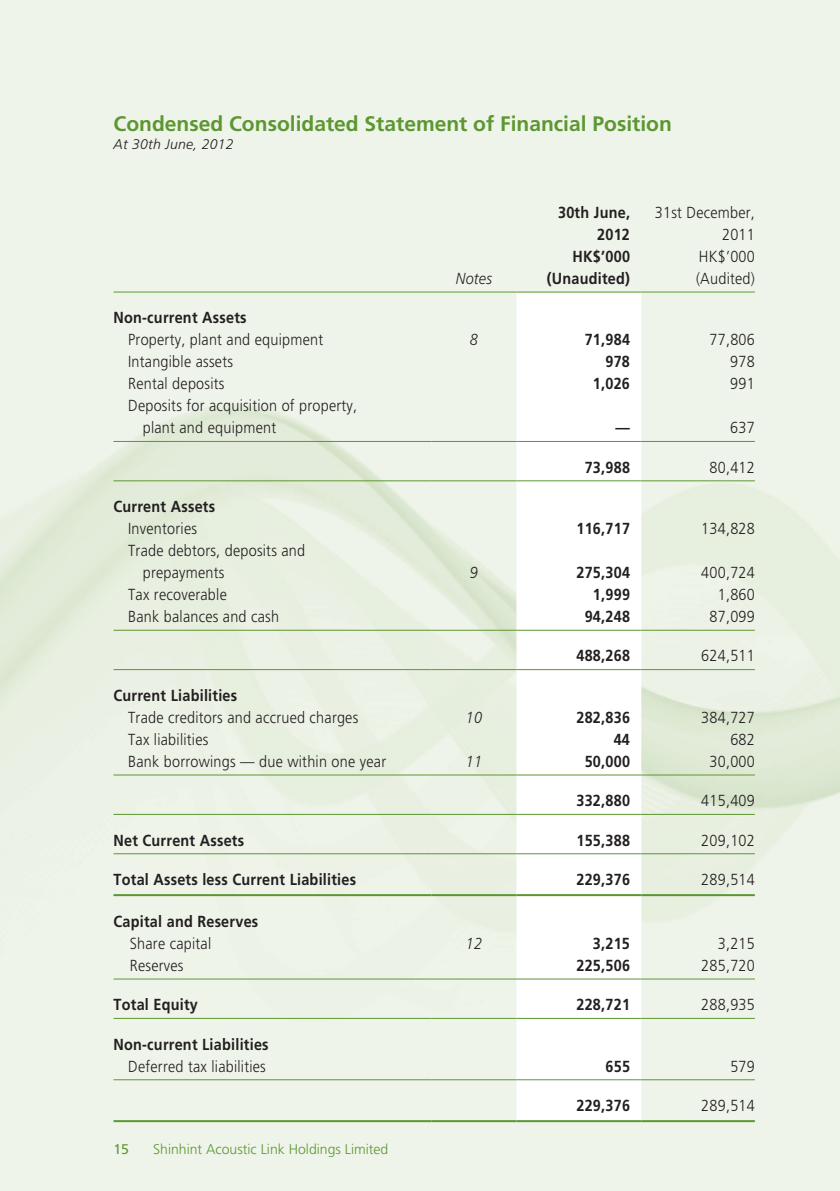
<style>
.page{position:relative;width:840px;height:1191px;background:#fff}
.page>*{position:absolute;margin:0;border:0;box-sizing:border-box;transform-origin:0 0}
.t1{font:700 21px "Frutiger LT Std";color:#5c9731}
.t2{font:300 16px/22px "Frutiger LT Std";letter-spacing:.015em;color:#231f20;scale:.9 1}
.t3{font:700 16px/22px "Frutiger LT Std";letter-spacing:.015em;color:#231f20;text-align:right;scale:.9 1}
.t4{font:italic 300 16px "Frutiger LT Std";letter-spacing:.015em;color:#231f20;scale:.9 1}
.t5{font:300 14px "Frutiger LT Std";color:#5c9731}
.t6{font:italic 300 14px "Frutiger LT Std";letter-spacing:.015em;color:#231f20}
.t7{font:14px "Frutiger LT Std";color:#5c9731}
</style>
<div class="page">
<img style="left:0;top:0;width:839px;height:1191px">
<svg style="left:516px;top:292px;width:125px;height:828px"></svg>
<hr style="left:113px;top:291px;width:318px;height:1px;background:#5c9731">
<hr style="left:431px;top:291px;width:85px;height:1px;background:#5c9731">
<hr style="left:516px;top:291px;width:125px;height:1px;background:#5c9731">
<hr style="left:641px;top:291px;width:113px;height:1px;background:#5c9731">
<hr style="left:113px;top:441px;width:318px;height:1px;background:#5c9731">
<hr style="left:431px;top:441px;width:85px;height:1px;background:#5c9731">
<hr style="left:516px;top:441px;width:125px;height:1px;background:#5c9731">
<hr style="left:641px;top:441px;width:113px;height:1px;background:#5c9731">
<hr style="left:113px;top:480px;width:318px;height:1px;background:#5c9731">
<hr style="left:431px;top:480px;width:85px;height:1px;background:#5c9731">
<hr style="left:516px;top:480px;width:125px;height:1px;background:#5c9731">
<hr style="left:641px;top:480px;width:113px;height:1px;background:#5c9731">
<hr style="left:113px;top:630px;width:318px;height:1px;background:#5c9731">
<hr style="left:431px;top:630px;width:85px;height:1px;background:#5c9731">
<hr style="left:516px;top:630px;width:125px;height:1px;background:#5c9731">
<hr style="left:641px;top:630px;width:113px;height:1px;background:#5c9731">
<hr style="left:113px;top:669px;width:318px;height:1px;background:#5c9731">
<hr style="left:431px;top:669px;width:85px;height:1px;background:#5c9731">
<hr style="left:516px;top:669px;width:125px;height:1px;background:#5c9731">
<hr style="left:641px;top:669px;width:113px;height:1px;background:#5c9731">
<hr style="left:113px;top:774px;width:318px;height:1px;background:#5c9731">
<hr style="left:431px;top:774px;width:85px;height:1px;background:#5c9731">
<hr style="left:516px;top:774px;width:125px;height:1px;background:#5c9731">
<hr style="left:641px;top:774px;width:113px;height:1px;background:#5c9731">
<hr style="left:113px;top:814px;width:318px;height:1px;background:#5c9731">
<hr style="left:431px;top:814px;width:85px;height:1px;background:#5c9731">
<hr style="left:516px;top:814px;width:125px;height:1px;background:#5c9731">
<hr style="left:641px;top:814px;width:113px;height:1px;background:#5c9731">
<hr style="left:113px;top:853px;width:318px;height:1px;background:#5c9731">
<hr style="left:431px;top:853px;width:85px;height:1px;background:#5c9731">
<hr style="left:516px;top:853px;width:125px;height:1px;background:#5c9731">
<hr style="left:641px;top:853px;width:113px;height:1px;background:#5c9731">
<hr style="left:113px;top:894px;width:318px;height:2px;background:#5c9731">
<hr style="left:431px;top:894px;width:85px;height:2px;background:#5c9731">
<hr style="left:516px;top:894px;width:125px;height:2px;background:#5c9731">
<hr style="left:641px;top:894px;width:113px;height:2px;background:#5c9731">
<hr style="left:113px;top:978px;width:318px;height:1px;background:#5c9731">
<hr style="left:431px;top:978px;width:85px;height:1px;background:#5c9731">
<hr style="left:516px;top:978px;width:125px;height:1px;background:#5c9731">
<hr style="left:641px;top:978px;width:113px;height:1px;background:#5c9731">
<hr style="left:113px;top:1018px;width:318px;height:1px;background:#5c9731">
<hr style="left:431px;top:1018px;width:85px;height:1px;background:#5c9731">
<hr style="left:516px;top:1018px;width:125px;height:1px;background:#5c9731">
<hr style="left:641px;top:1018px;width:113px;height:1px;background:#5c9731">
<hr style="left:113px;top:1079px;width:318px;height:1px;background:#5c9731">
<hr style="left:431px;top:1079px;width:85px;height:1px;background:#5c9731">
<hr style="left:516px;top:1079px;width:125px;height:1px;background:#5c9731">
<hr style="left:641px;top:1079px;width:113px;height:1px;background:#5c9731">
<hr style="left:113px;top:1120px;width:318px;height:2px;background:#5c9731">
<hr style="left:431px;top:1120px;width:85px;height:2px;background:#5c9731">
<hr style="left:516px;top:1120px;width:125px;height:2px;background:#5c9731">
<hr style="left:641px;top:1120px;width:113px;height:2px;background:#5c9731">
<h1 class="t1" style="left:113px;top:111px;width:559px">Condensed Consolidated Statement of Financial Position</h1>
<p class="t6" style="left:113px;top:137px;width:121px">At 30th June, 2012</p>
<p class="t3" style="left:558px;top:201px;width:81px">30th June,<br>2012</p>
<p class="t2" style="left:654px;top:201px;width:113px;text-align:right">31st December,<br>2011<br>HK ‘$ 000</p>
<p class="t3" style="left:572px;top:245px;width:65px">HK ’$ 000</p>
<p class="t4" style="left:455px;top:269px;width:42px">Notes</p>
<p class="t3" style="left:546px;top:267px;width:94px">(Unaudited)</p>
<p class="t2" style="left:695px;top:267px;width:67px">(Audited(</p>
<p class="t3" style="left:113px;top:307px;width:149px">Non-current Assets</p>
<p class="t2" style="left:128px;top:329px;width:218px">Property, plant and equipment</p>
<p class="t4" style="left:469px;top:330px;width:10px">8</p>
<p class="t3" style="left:584px;top:329px;width:52px">71,984</p>
<p class="t2" style="left:709px;top:329px;width:52px">77,806</p>
<p class="t2" style="left:128px;top:351px;width:118px">Intangible assets</p>
<p class="t3" style="left:605px;top:351px;width:29px">978</p>
<p class="t2" style="left:730px;top:351px;width:29px">978</p>
<p class="t2" style="left:128px;top:373px;width:256px">Rental deposits<br>Deposits for acquisition of property,</p>
<p class="t3" style="left:592px;top:373px;width:43px">1,026</p>
<p class="t2" style="left:730px;top:373px;width:29px">991</p>
<p class="t2" style="left:143px;top:417px;width:150px">plant and equipment</p>
<p class="t3" style="left:615px;top:417px;width:17px">—</p>
<p class="t2" style="left:729px;top:417px;width:29px">637</p>
<p class="t3" style="left:584px;top:456px;width:52px">73,988</p>
<p class="t2" style="left:709px;top:456px;width:52px">80,412</p>
<p class="t3" style="left:113px;top:495px;width:114px">Current Assets</p>
<p class="t2" style="left:128px;top:517px;width:198px">Inventories<br>Trade debtors, deposits and</p>
<p class="t3" style="left:576px;top:517px;width:61px">116,717</p>
<p class="t2" style="left:701px;top:517px;width:61px">134,828</p>
<p class="t2" style="left:143px;top:561px;width:92px">prepayments</p>
<p class="t4" style="left:469px;top:563px;width:10px">9</p>
<p class="t3" style="left:576px;top:561px;width:61px">275,304</p>
<p class="t2" style="left:701px;top:561px;width:61px">400,724</p>
<p class="t2" style="left:128px;top:583px;width:111px">Tax recoverable</p>
<p class="t3" style="left:592px;top:583px;width:43px">1,999</p>
<p class="t2" style="left:717px;top:583px;width:43px">1,860</p>
<p class="t2" style="left:128px;top:605px;width:169px">Bank balances and cash</p>
<p class="t3" style="left:584px;top:605px;width:52px">94,248</p>
<p class="t2" style="left:709px;top:605px;width:52px">87,099</p>
<p class="t3" style="left:576px;top:645px;width:61px">488,268</p>
<p class="t2" style="left:701px;top:645px;width:61px">624,511</p>
<p class="t3" style="left:113px;top:684px;width:139px">Current Liabilities</p>
<p class="t2" style="left:128px;top:706px;width:257px">Trade creditors and accrued charges</p>
<p class="t4" style="left:465px;top:708px;width:20px">10</p>
<p class="t3" style="left:576px;top:706px;width:61px">282,836</p>
<p class="t2" style="left:701px;top:706px;width:61px">384,727</p>
<p class="t2" style="left:128px;top:728px;width:91px">Tax liabilities</p>
<p class="t3" style="left:613px;top:728px;width:20px">44</p>
<p class="t2" style="left:730px;top:728px;width:29px">682</p>
<p class="t2" style="left:128px;top:750px;width:288px">Bank borrowings — due within one year</p>
<p class="t4" style="left:465px;top:752px;width:20px">11</p>
<p class="t3" style="left:584px;top:750px;width:52px">50,000</p>
<p class="t2" style="left:709px;top:750px;width:52px">30,000</p>
<p class="t3" style="left:576px;top:789px;width:61px">332,880</p>
<p class="t2" style="left:701px;top:790px;width:61px">415,409</p>
<p class="t3" style="left:113px;top:829px;width:147px">Net Current Assets</p>
<p class="t3" style="left:576px;top:829px;width:61px">155,388</p>
<p class="t2" style="left:701px;top:829px;width:61px">209,102</p>
<p class="t3" style="left:113px;top:868px;width:271px">Total Assets less Current Liabilities</p>
<p class="t3" style="left:113px;top:910px;width:162px">Capital and Reserves</p>
<p class="t3" style="left:576px;top:868px;width:61px">229,376</p>
<p class="t2" style="left:701px;top:868px;width:61px">289,514</p>
<p class="t2" style="left:130px;top:932px;width:92px">Share capital</p>
<p class="t4" style="left:465px;top:934px;width:20px">12</p>
<p class="t3" style="left:592px;top:932px;width:43px">3,215</p>
<p class="t2" style="left:717px;top:932px;width:43px">3,215</p>
<p class="t2" style="left:130px;top:954px;width:61px">Reserves</p>
<p class="t3" style="left:576px;top:954px;width:61px">225,506</p>
<p class="t2" style="left:701px;top:954px;width:61px">285,720</p>
<p class="t3" style="left:113px;top:993px;width:95px">Total Equity</p>
<p class="t3" style="left:113px;top:1033px;width:174px">Non-current Liabilities</p>
<p class="t3" style="left:576px;top:993px;width:61px">228,721</p>
<p class="t2" style="left:701px;top:993px;width:61px">288,935</p>
<p class="t2" style="left:128px;top:1055px;width:154px">Deferred tax liabilities</p>
<p class="t3" style="left:605px;top:1055px;width:29px">655</p>
<p class="t2" style="left:730px;top:1055px;width:29px">579</p>
<p class="t3" style="left:576px;top:1094px;width:61px">229,376</p>
<p class="t2" style="left:701px;top:1094px;width:61px">289,514</p>
<p class="t7" style="left:113px;top:1140px;width:17px">15</p>
<p class="t5" style="left:153px;top:1141px;width:236px">Shinhint Acoustic Link Holdings Limited</p>
</div>
